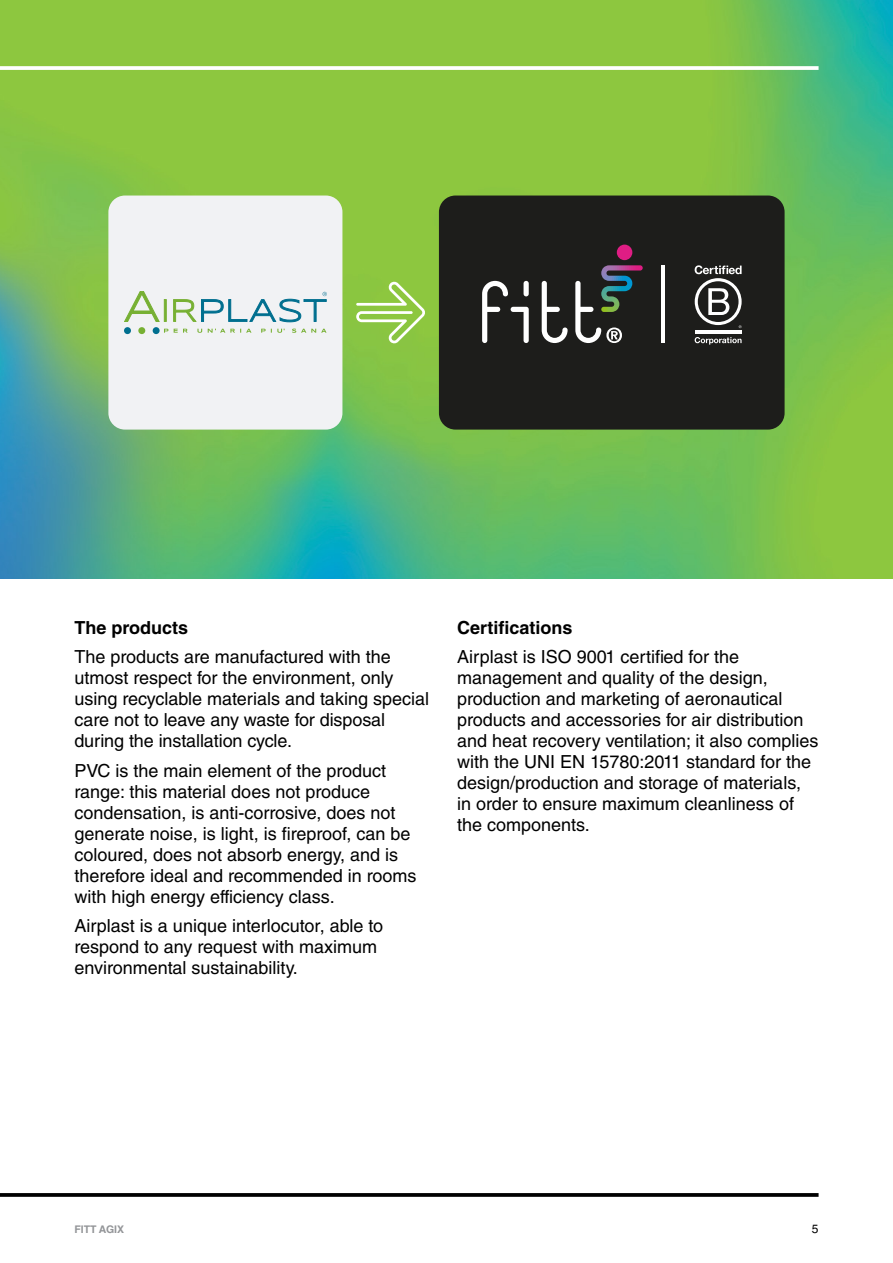
<style>
.page{position:relative;width:893px;height:1263px;background:#fff}
.page>*{position:absolute;margin:0;border:0;box-sizing:border-box;transform-origin:0 0}
.t1{font:18px/21px "Helvetica LT Std";color:#000}
.t2{font:700 18px "Helvetica LT Std";color:#000}
.t3{font:12px "Helvetica LT Std";color:#000}
.t4{font:700 10.5px "Helvetica LT Std";color:#939598}
</style>
<div class="page">
<img style="left:0;top:0;width:893px;height:578px">
<svg style="left:0;top:1193px;width:819px;height:4px;background:#0f0f0f"></svg>
<svg style="left:0;top:66px;width:819px;height:4px"></svg>
<div style="left:108px;top:196px;width:234px;height:234px;background:#f1f2f4;border-radius:17px"></div>
<div style="left:439px;top:196px;width:346px;height:234px;background:#1d1d1b;border-radius:17px"></div>
<svg style="left:356px;top:281px;width:70px;height:63px;background:#a0d063"></svg>
<div style="left:124px;top:327px;width:7px;height:7px;background:#006f8f;border-radius:50%"></div>
<div style="left:138px;top:327px;width:7px;height:7px;background:#77b033;border-radius:50%"></div>
<div style="left:153px;top:327px;width:7px;height:7px;background:#006f8f;border-radius:50%"></div>
<svg style="left:124px;top:291px;width:203px;height:31px"></svg>
<svg style="left:164px;top:329px;width:163px;height:4px"></svg>
<div style="left:617px;top:245px;width:15px;height:15px;background:#df1d84;border-radius:50%"></div>
<svg style="left:542px;top:281px;width:26px;height:62px"></svg>
<svg style="left:482px;top:281px;width:47px;height:62px"></svg>
<div style="left:524px;top:281px;width:5px;height:15px;background:#fff;border-radius:3px"></div>
<svg style="left:575px;top:265px;width:68px;height:78px"></svg>
<hr style="left:662px;top:265px;width:3px;height:78px;background:#fff">
<hr style="left:695px;top:330px;width:47px;height:3px;background:#fff">
<svg style="left:695px;top:265px;width:47px;height:63px"></svg>
<svg style="left:695px;top:337px;width:47px;height:8px"></svg>
<p class="t2" style="left:74px;top:616px;width:115px">The products</p>
<p class="t1" style="left:74px;top:646px;width:356px">The products are manufactured with the utmost respect for the environment, only using recyclable materials and taking special care not to leave any waste for disposal during the installation cycle.</p>
<p class="t1" style="left:74px;top:760px;width:344px">PVC is the main element of the product range: this material does not produce condensation, is anti-corrosive, does not generate noise, is light, is fireproof, can be coloured, does not absorb energy, and is therefore ideal and recommended in rooms with high energy efficiency class.</p>
<p class="t1" style="left:74px;top:915px;width:310px">Airplast is a unique interlocutor, able to respond to any request with maximum environmental sustainability.</p>
<p class="t2" style="left:457px;top:616px;width:117px">Certifications</p>
<p class="t1" style="left:457px;top:646px;width:363px">Airplast is ISO 9001 certified for the management and quality of the design, production and marketing of aeronautical products and accessories for air distribution and heat recovery ventilation; it also complies with the UNI EN 15780:2011 standard for the design/production and storage of materials, in order to ensure maximum cleanliness of the components.</p>
<p class="t4" style="left:74px;top:1222px;width:51px">FITT AGIX</p>
<p class="t3" style="left:812px;top:1222px;width:8px">5</p>
</div>
